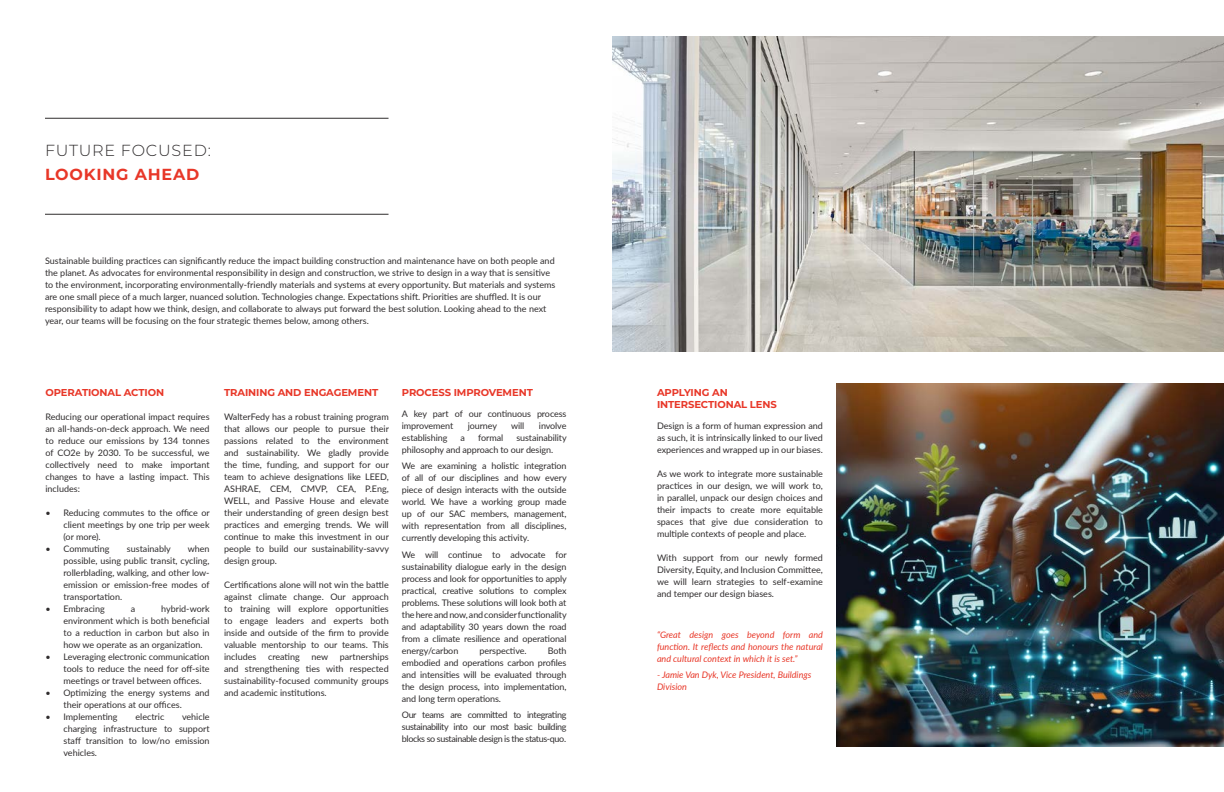
<style>
.page{position:relative;width:1224px;height:792px;background:#fff}
.page>*{position:absolute;margin:0;border:0;box-sizing:border-box;transform-origin:0 0}
.t1{font:300 16px "Montserrat";letter-spacing:.05em;color:#2f2c2d}
.t2{font:700 16px "Montserrat";letter-spacing:.05em;color:#e83728}
.t3{font:700 10px/12px "Montserrat";letter-spacing:-.01em;color:#e83728}
.t4{font:9px/12px "Lato";color:#2f2c2d;text-align:justify}
.t5{font:italic 9px/12px "Lato";color:#e83728;text-align:justify}
</style>
<div class="page">
<hr style="left:45px;top:118px;width:344px;height:1px;background:#2f2c2d">
<hr style="left:45px;top:214px;width:344px;height:1px;background:#2f2c2d">
<img style="left:612px;top:37px;width:612px;height:315px">
<img style="left:836px;top:384px;width:388px;height:363px">
<h1 class="t1" style="left:45px;top:139px;width:167px">FUTURE FOCUSED:</h1>
<h1 class="t2" style="left:45px;top:163px;width:156px">LOOKING AHEAD</h1>
<p class="t4" style="left:45px;top:254px;width:512px;text-align:left">Sustainable building practices can significantly reduce the impact building construction and maintenance have on both people and the planet. As advocates for environmental responsibility in design and construction, we strive to design in a way that is sensitive to the environment, incorporating environmentally-friendly materials and systems at every opportunity. But materials and systems are one small piece of a much larger, nuanced solution. Technologies change. Expectations shift. Priorities are shuffled. It is our responsibility to adapt how we think, design, and collaborate to always put forward the best solution. Looking ahead to the next year, our teams will be focusing on the four strategic themes below, among others.</p>
<p class="t3" style="left:224px;top:386px;width:156px">TRAINING AND ENGAGEMENT</p>
<p class="t4" style="left:224px;top:410px;width:166px">WalterFedy has a robust training program that allows our people to pursue their passions related to the environment and sustainability. We gladly provide the time, funding, and support for our team to achieve designations like LEED, ASHRAE, CEM, CMVP, CEA, P.Eng, WELL, and Passive House and elevate their understanding of green design best practices and emerging trends. We will continue to make this investment in our people to build our sustainability-savvy design group.</p>
<p class="t4" style="left:224px;top:578px;width:166px">Certifications alone will not win the battle against climate change. Our approach to training will explore opportunities to engage leaders and experts both inside and outside of the firm to provide valuable mentorship to our teams. This includes</p>
<p class="t3" style="left:45px;top:386px;width:120px">OPERATIONAL ACTION</p>
<p class="t3" style="left:402px;top:386px;width:132px">PROCESS IMPROVEMENT</p>
<p class="t4" style="left:402px;top:407px;width:166px">A key part of our continuous process improvement</p>
<p class="t4" style="left:45px;top:410px;width:166px">Reducing our operational impact requires an all-hands-on-deck approach. We need to reduce our emissions by 134 tonnes of CO2e by 2030. To be successful, we collectively need to make important changes to have a lasting impact. This includes:</p>
<p class="t4" style="left:63px;top:506px;width:148px;text-indent:-18px">• Reducing commutes to the office or client meetings by one trip per week (or more).</p>
<p class="t4" style="left:45px;top:542px;width:66px">• Commuting</p>
<p class="t4" style="left:127px;top:542px;width:45px">sustainably</p>
<p class="t4" style="left:468px;top:419px;width:31px">journey</p>
<p class="t4" style="left:511px;top:419px;width:15px">will</p>
<p class="t4" style="left:539px;top:419px;width:29px">involve</p>
<p class="t4" style="left:402px;top:431px;width:166px;text-indent:114px">sustainability philosophy and approach to our design.</p>
<p class="t4" style="left:402px;top:460px;width:166px">We are examining a holistic integration of all of our disciplines and how every piece of design interacts with the outside world. We have a working group made up of our SAC members, management, with representation from all disciplines, currently developing this activity.</p>
<p class="t4" style="left:402px;top:548px;width:166px">We will continue to advocate for sustainability dialogue early in the design process and look for opportunities to apply practical, creative solutions to complex problems. These solutions will look both at the here and now, and consider functionality and adaptability 30 years down the road from a climate resilience and operational energy/carbon</p>
<p class="t4" style="left:402px;top:431px;width:47px">establishing</p>
<p class="t4" style="left:461px;top:431px;width:6px">a</p>
<p class="t4" style="left:478px;top:431px;width:26px">formal</p>
<p class="t4" style="left:63px;top:542px;width:148px;text-indent:124px">when possible, using public transit, cycling, rollerblading, walking, and other low&shy;emission or emission-free modes of transportation.</p>
<p class="t4" style="left:45px;top:602px;width:61px">• Embracing</p>
<p class="t4" style="left:131px;top:602px;width:6px">a</p>
<p class="t4" style="left:63px;top:602px;width:148px;text-indent:98px">hybrid-work environment which is both beneficial to a reduction in carbon but also in how we operate as an organization.</p>
<p class="t4" style="left:63px;top:650px;width:148px;text-indent:-18px">• Leveraging electronic communication tools to reduce the need for off-site meetings or travel between offices.</p>
<p class="t4" style="left:63px;top:686px;width:148px;text-indent:-18px">• Optimizing the energy systems and their operations at our offices.</p>
<p class="t4" style="left:45px;top:710px;width:74px">• Implementing</p>
<p class="t4" style="left:135px;top:710px;width:30px">electric</p>
<p class="t4" style="left:402px;top:644px;width:166px;text-indent:146px">Both embodied and operations carbon profiles and intensities will be evaluated through the design process, into implementation, and long term operations.</p>
<p class="t4" style="left:402px;top:709px;width:166px">Our teams are committed to integrating sustainability into our most basic building blocks so sustainable design is the status-quo.</p>
<p class="t4" style="left:480px;top:644px;width:49px">perspective.</p>
<p class="t4" style="left:224px;top:650px;width:166px;text-indent:116px">partnerships and strengthening ties with respected sustainability-focused community groups and academic institutions.</p>
<p class="t4" style="left:268px;top:650px;width:33px">creating</p>
<p class="t4" style="left:311px;top:650px;width:18px">new</p>
<p class="t4" style="left:63px;top:710px;width:148px;text-indent:119px">vehicle charging infrastructure to support staff transition to low/no emission vehicles.</p>
<p class="t3" style="left:657px;top:386px;width:121px">APPLYING AN<br>INTERSECTIONAL LENS</p>
<p class="t4" style="left:657px;top:419px;width:168px">Design is a form of human expression and as such, it is intrinsically linked to our lived experiences and wrapped up in our biases.</p>
<p class="t4" style="left:657px;top:467px;width:168px">As we work to integrate more sustainable practices in our design, we will work to, in parallel, unpack our design choices and their impacts to create more equitable spaces that give due consideration to multiple contexts of people and place.</p>
<p class="t4" style="left:657px;top:551px;width:167px">With support from our newly formed Diversity, Equity, and Inclusion Committee, we will learn strategies to self-examine and temper our design biases.</p>
<p class="t5" style="left:657px;top:628px;width:168px">“Great design goes beyond form and function. It reflects and honours the natural and cultural context in which it is set.”</p>
<p class="t5" style="left:657px;top:669px;width:156px">- Jamie Van Dyk, Vice President, Buildings<br>Division</p>
</div>
